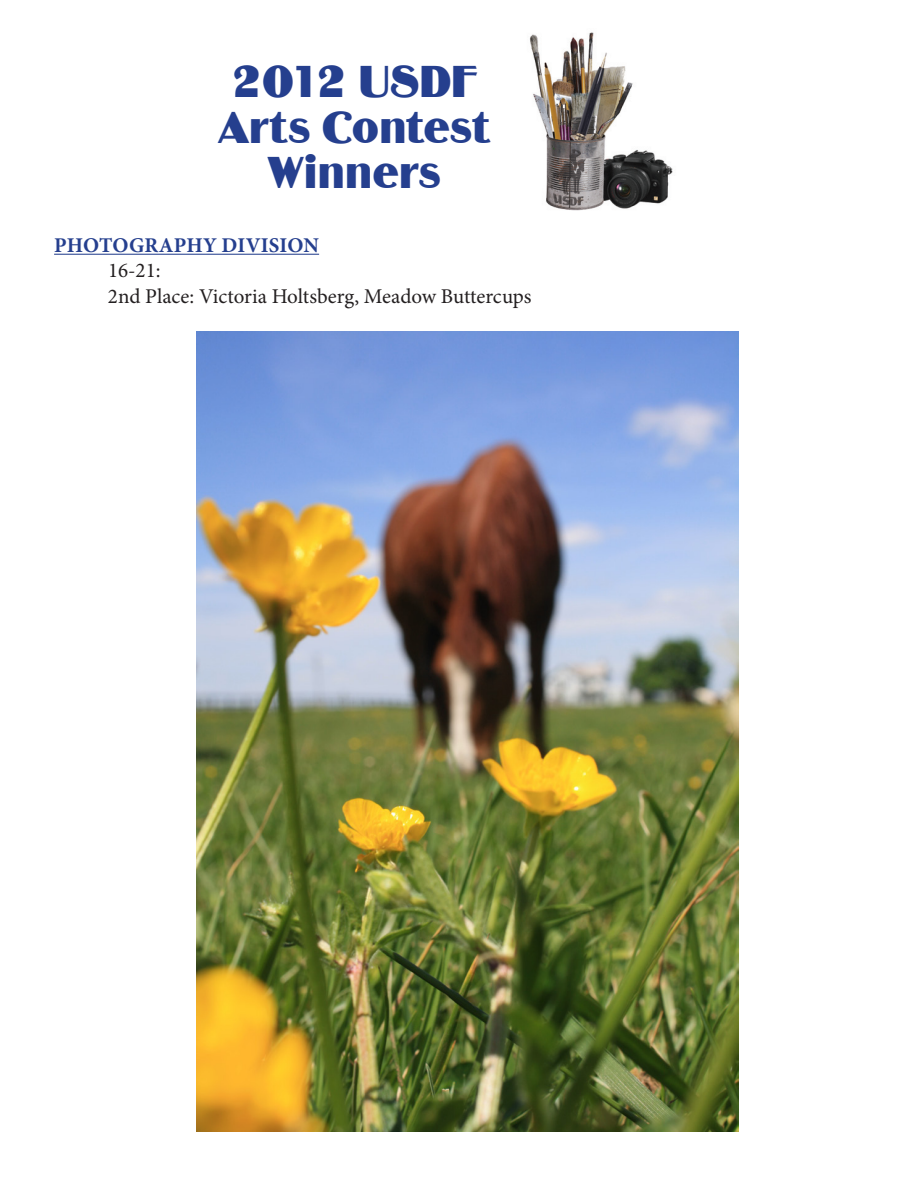
<style>
.page{position:relative;width:918px;height:1188px;background:#fff}
.page>*{position:absolute;margin:0;border:0;box-sizing:border-box;transform-origin:0 0}
.t1{font:46.35px/45.3px "Binner D";color:#253f8e;text-align:center}
.Paragraph_Style_1{font:21px "Minion Pro";color:#231f20}
.Paragraph_Style_1-2{font:700 21px "Minion Pro";letter-spacing:.005em;color:#253f8e}
</style>
<div class="page">
<img style="left:530px;top:32px;width:143px;height:179px">
<hr style="left:54px;top:254px;width:265px;height:1px;background:#253f8e">
<img style="left:196px;top:332px;width:543px;height:800px">
<h1 class="t1" style="left:218px;top:60px;width:274px">2012 USDF<br>Arts Contest<br>Winners</h1>
<p class="Paragraph_Style_1-2" style="left:54px;top:231px;width:266px">PHOTOGRAPHY DIVISION</p>
<p class="Paragraph_Style_1" style="left:108px;top:257px;width:54px">16-21:</p>
<p class="Paragraph_Style_1" style="left:108px;top:282px;width:425px">2nd Place: Victoria Holtsberg, Meadow Buttercups</p>
</div>
